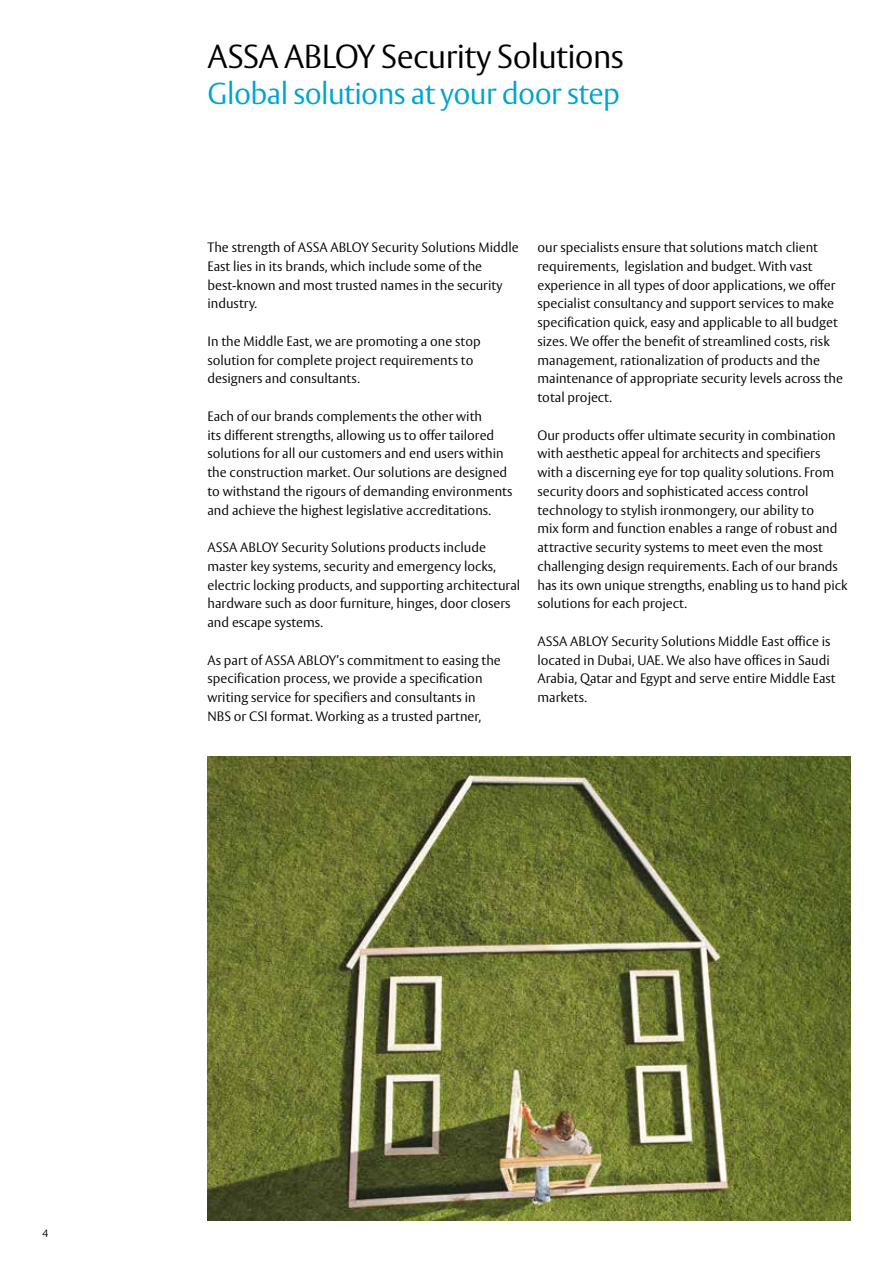
<style>
.page{position:relative;width:893px;height:1263px;background:#fff}
.page>*{position:absolute;margin:0;border:0;box-sizing:border-box;transform-origin:0 0}
.t1{font:300 33px "ASSA Vesta";letter-spacing:-.02em;color:#000}
.t2{font:300 30px "ASSA Vesta";letter-spacing:-.02em;color:#00a3d2}
.t3{font:300 13.5px/18.8px "ASSA Vesta";color:#000}
.t4{font:300 10.5px "ASSA Vesta";color:#000}
</style>
<div class="page">
<img style="left:207px;top:756px;width:643px;height:464px">
<h1 class="t1" style="left:207px;top:37px;width:418px">ASSA ABLOY Security Solutions</h1>
<h2 class="t2" style="left:207px;top:76px;width:414px">Global solutions at your door step</h2>
<p class="t3" style="left:207px;top:239px;width:313px">The strength of ASSA ABLOY Security Solutions Middle East lies in its brands, which include some of the best-known and most trusted names in the security industry.</p>
<p class="t3" style="left:207px;top:332px;width:275px">In the Middle East, we are promoting a one stop solution for complete project requirements to designers and consultants.</p>
<p class="t3" style="left:207px;top:407px;width:307px">Each of our brands complements the other with<br>its different strengths, allowing us to offer tailored solutions for all our customers and end users within the construction market. Our solutions are designed to withstand the rigours of demanding environments and achieve the highest legislative accreditations.</p>
<p class="t3" style="left:207px;top:539px;width:314px">ASSA ABLOY Security Solutions products include master key systems, security and emergency locks, electric locking products, and supporting architectural hardware such as door furniture, hinges, door closers and escape systems.</p>
<p class="t3" style="left:207px;top:651px;width:295px">As part of ASSA ABLOY’s commitment to easing the specification process, we provide a specification writing service for specifiers and consultants in NBS or CSI format. Working as a trusted partner,</p>
<p class="t3" style="left:537px;top:239px;width:307px">our specialists ensure that solutions match client requirements, legislation and budget. With vast experience in all types of door applications, we offer specialist consultancy and support services to make specification quick, easy and applicable to all budget sizes. We offer the benefit of streamlined costs, risk management, rationalization of products and the maintenance of appropriate security levels across the total project.</p>
<p class="t3" style="left:537px;top:426px;width:311px">Our products offer ultimate security in combination with aesthetic appeal for architects and specifiers with a discerning eye for top quality solutions. From security doors and sophisticated access control technology to stylish ironmongery, our ability to<br>mix form and function enables a range of robust and attractive security systems to meet even the most challenging design requirements. Each of our brands has its own unique strengths, enabling us to hand pick solutions for each project.</p>
<p class="t3" style="left:537px;top:632px;width:300px">ASSA ABLOY Security Solutions Middle East office is located in Dubai, UAE. We also have offices in Saudi Arabia, Qatar and Egypt and serve entire Middle East markets.</p>
<p class="t4" style="left:43px;top:1227px;width:7px">4</p>
</div>
